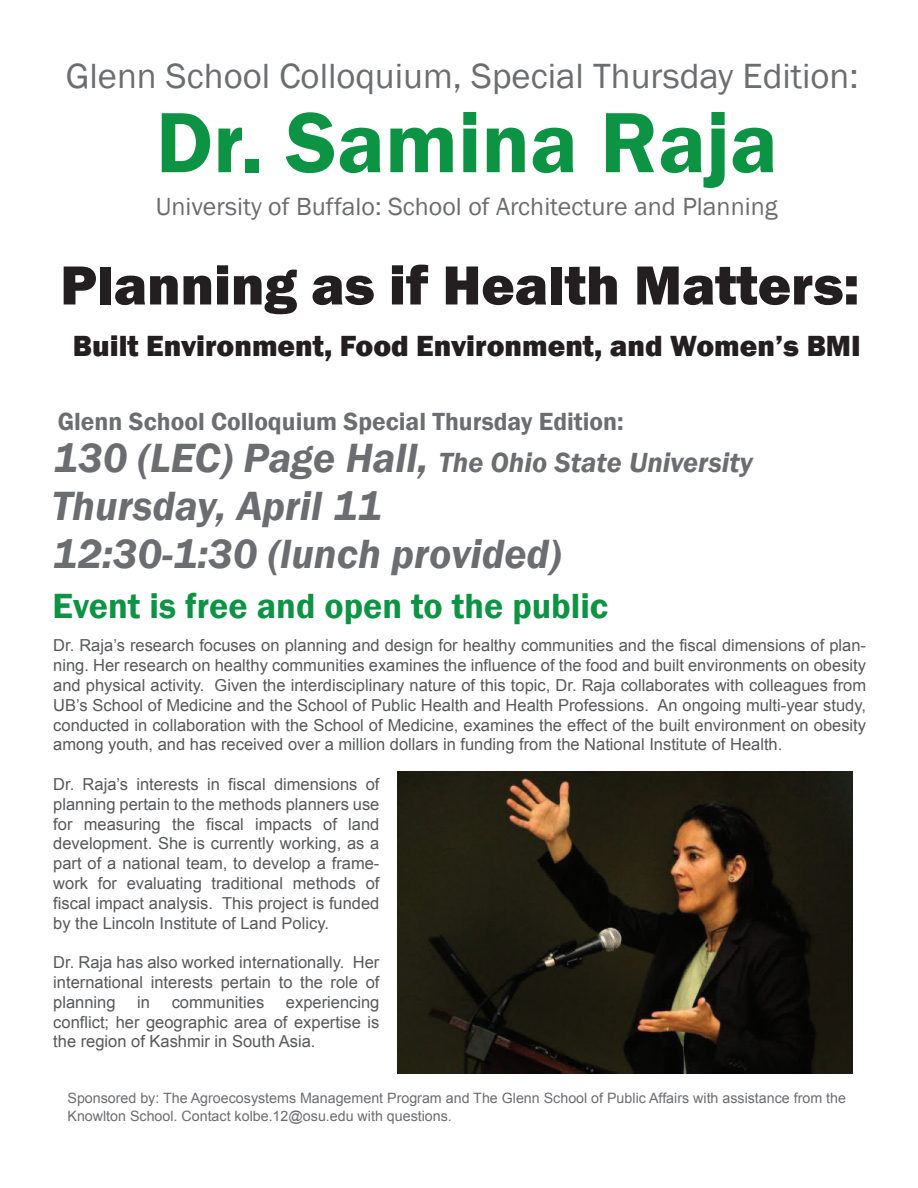
<style>
.page{position:relative;width:918px;height:1188px;background:#fff}
.page>*{position:absolute;margin:0;border:0;box-sizing:border-box;transform-origin:0 0}
.t1{font:600 88.5px "Franklin Gothic";color:#0d9344}
.t2{font:800 57px "Franklin Gothic";color:#231f20}
.t3{font:italic 600 42px/48px "Franklin Gothic";color:#6c6d70}
.t4{font:36px "Franklin Gothic";color:#6c6d70}
.t5{font:600 36px "Franklin Gothic";color:#0d9344}
.t6{font:800 30px "Franklin Gothic";color:#231f20}
.t7{font:italic 600 28.5px "Franklin Gothic";color:#6c6d70}
.t8{font:25.5px "Franklin Gothic";color:#6c6d70}
.t9{font:600 25.5px "Franklin Gothic";color:#6c6d70}
.t10{font:16.5px/19.8px "Arial";color:#57585a;text-align:justify}
.t11{font:14.25px/17.1px "Arial";color:#6c6d70}
.s1{font-size:42px}
</style>
<div class="page">
<img style="left:398px;top:771px;width:455px;height:303px">
<h3 class="t4" style="left:66px;top:53px;width:794px">Glenn School Colloquium, Special Thursday Edition:</h3>
<h1 class="t1" style="left:156px;top:88px;width:624px">Dr. Samina Raja</h1>
<h3 class="t8" style="left:156px;top:191px;width:623px">University of Buffalo: School of Architecture and Planning</h3>
<h2 class="t2" style="left:60px;top:248px;width:800px">Planning as if Health Matters:</h2>
<h3 class="t6" style="left:73px;top:326px;width:789px">Built Environment, Food Environment, and Women’s BMI</h3>
<h3 class="t9" style="left:58px;top:406px;width:568px">Glenn School Colloquium Special Thursday Edition:</h3>
<h3 class="t7" style="left:53px;top:444px;width:701px"><span class="s1">130 (LEC) Page Hall,</span> The Ohio State University</h3>
<h3 class="t3" style="left:52px;top:481px;width:511px">Thursday, April 11<br>12:30-1:30 (lunch provided)</h3>
<h3 class="t5" style="left:53px;top:584px;width:557px">Event is free and open to the public</h3>
<p class="t10" style="left:53px;top:636px;width:814px">Dr. Raja’s research focuses on planning and design for healthy communities and the fiscal dimensions of plan&shy;ning. Her research on healthy communities examines the influence of the food and built environments on obesity and physical activity. Given the interdisciplinary nature of this topic, Dr. Raja collaborates with colleagues from UB’s School of Medicine and the School of Public Health and Health Professions. An ongoing multi-year study, conducted in collaboration with the School of Medicine, examines the effect of the built environment on obesity among youth, and has received over a million dollars in funding from the National Institute of Health.</p>
<p class="t10" style="left:53px;top:775px;width:328px">Dr. Raja’s interests in fiscal dimensions of planning pertain to the methods planners use for measuring the fiscal impacts of land development. She is currently working, as a part of a national team, to develop a frame&shy;work for evaluating traditional methods of fiscal impact analysis. This project is funded by the Lincoln Institute of Land Policy.</p>
<p class="t10" style="left:53px;top:953px;width:328px">Dr. Raja has also worked internationally. Her international interests pertain to the role of planning</p>
<p class="t10" style="left:53px;top:992px;width:328px;text-indent:233px">experiencing conflict; her geographic area of expertise is the region of Kashmir in South Asia.</p>
<p class="t10" style="left:137px;top:992px;width:14px">in</p>
<p class="t10" style="left:172px;top:992px;width:94px">communities</p>
<p class="t11" style="left:68px;top:1090px;width:780px">Sponsored by: The Agroecosystems Management Program and The Glenn School of Public Affairs with assistance from the<br>Knowlton School. Contact kolbe.12@osu.edu with questions.</p>
</div>
